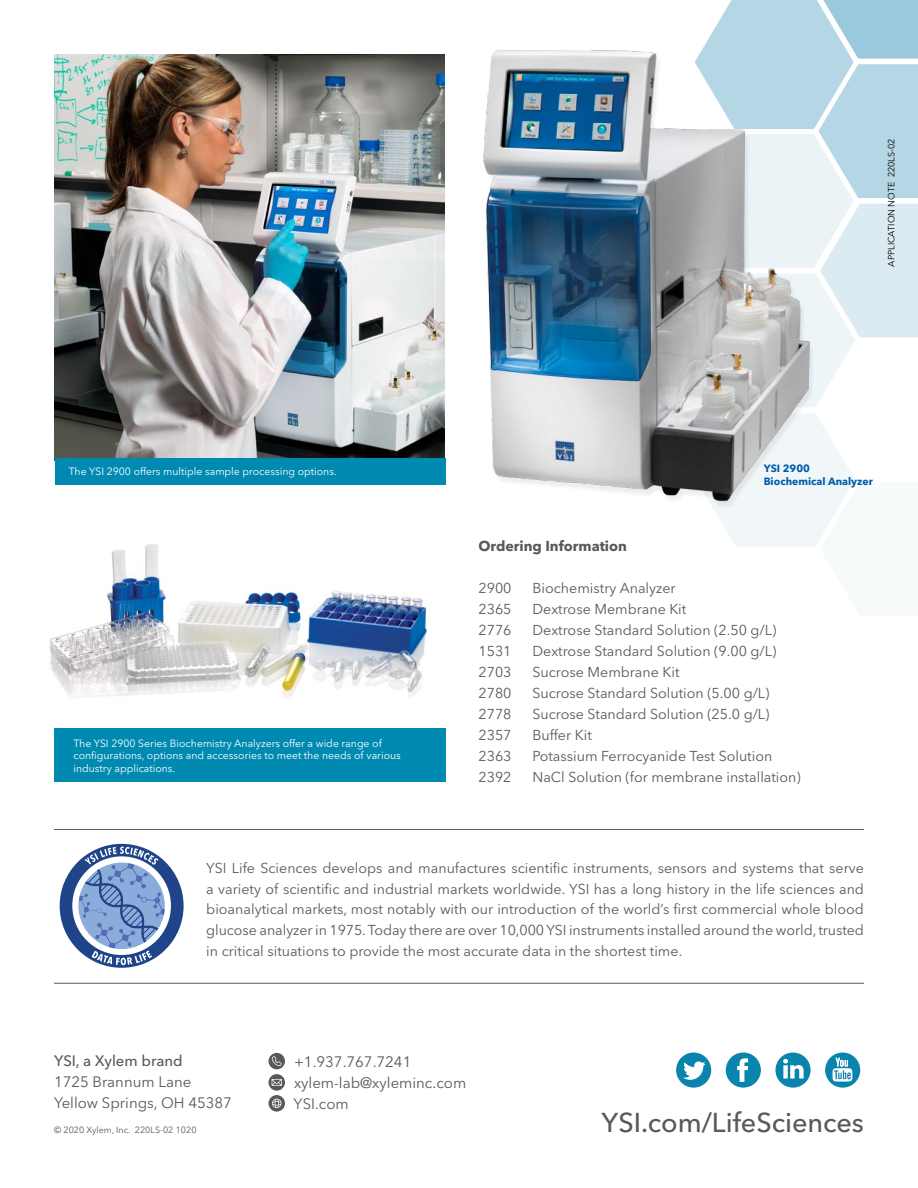
<style>
.page{position:relative;width:918px;height:1188px;background:#fff}
.page>*{position:absolute;margin:0;border:0;box-sizing:border-box;transform-origin:0 0}
.t1{font:500 27.15px "Avenir Next LT Pro";letter-spacing:-.005em;color:#58595b}
.t2{font:15px/21.1px "Avenir Next LT Pro";color:#58595b}
.t3{font:500 15px "Avenir Next LT Pro";color:#58595b}
.t4{font:14.25px/20.7px "Avenir Next LT Pro";color:#58595b;text-align:justify}
.t5{font:700 14.25px "Avenir Next LT Pro";color:#58595b}
.t6{font:10.5px/12.6px "Avenir Next LT Pro";color:#fff}
.t7{font:700 10.5px/12.6px "Avenir Next LT Pro";color:#005cab}
.t8{font:9px "Avenir Next LT Pro";color:#58595b}
.t9{font:9px "Avenir Next LT Pro";color:#000}
</style>
<div class="page">
<div style="left:676px;top:1053px;width:35px;height:35px;background:#0985ad;border-radius:50%"></div>
<svg style="left:683px;top:1061px;width:23px;height:19px"></svg>
<div style="left:726px;top:1053px;width:35px;height:35px;background:#0985ad;border-radius:50%"></div>
<svg style="left:737px;top:1058px;width:12px;height:24px"></svg>
<div style="left:775px;top:1053px;width:36px;height:35px;background:#0985ad;border-radius:50%"></div>
<svg style="left:783px;top:1059px;width:21px;height:20px"></svg>
<div style="left:825px;top:1053px;width:35px;height:35px;background:#0985ad;border-radius:50%"></div>
<svg style="left:833px;top:1058px;width:20px;height:24px"></svg>
<img style="left:54px;top:54px;width:338px;height:406px">
<svg style="left:718px;top:425px;width:137px;height:121px"></svg>
<svg style="left:711px;top:0;width:207px;height:395px"></svg>
<img style="left:392px;top:35px;width:430px;height:480px">
<img style="left:49px;top:544px;width:397px;height:185px">
<div style="left:54px;top:729px;width:392px;height:53px;background:#008ab1"></div>
<div style="left:55px;top:458px;width:391px;height:27px;background:#008ab1"></div>
<svg style="left:269px;top:1074px;width:16px;height:17px"></svg>
<svg style="left:272px;top:1079px;width:10px;height:7px"></svg>
<svg style="left:269px;top:1095px;width:16px;height:17px"></svg>
<svg style="left:272px;top:1099px;width:9px;height:9px"></svg>
<div style="left:268px;top:1053px;width:17px;height:16px;background:#58585a;border-radius:50%"></div>
<svg style="left:272px;top:1056px;width:10px;height:10px"></svg>
<svg style="left:60px;top:844px;width:124px;height:124px"></svg>
<hr style="left:54px;top:983px;width:810px;height:1px;background:#58595b">
<hr style="left:54px;top:829px;width:810px;height:1px;background:#58595b">
<p class="t9" style="left:886px;top:267px;width:129px;rotate:-90deg">APPLICATION NOTE 220LS-02</p>
<p class="t6" style="left:69px;top:465px;width:269px">The YSI 2900 offers multiple sample processing options.</p>
<p class="t6" style="left:73px;top:737px;width:329px">The YSI 2900 Series Biochemistry Analyzers offer a wide range of configurations, options and accessories to meet the needs of various industry applications.</p>
<p class="t7" style="left:764px;top:462px;width:111px">YSI 2900<br>Biochemical Analyzer</p>
<p class="t5" style="left:479px;top:538px;width:150px">Ordering Information</p>
<p class="t4" style="left:479px;top:578px;width:35px">2900</p>
<p class="t4" style="left:532px;top:578px;width:145px">Biochemistry Analyzer</p>
<p class="t4" style="left:479px;top:599px;width:35px">2365</p>
<p class="t4" style="left:532px;top:599px;width:155px">Dextrose Membrane Kit</p>
<p class="t4" style="left:479px;top:620px;width:35px">2776</p>
<p class="t4" style="left:532px;top:620px;width:245px">Dextrose Standard Solution (2.50 g/L)</p>
<p class="t4" style="left:479px;top:641px;width:35px">1531</p>
<p class="t4" style="left:532px;top:641px;width:245px">Dextrose Standard Solution (9.00 g/L)</p>
<p class="t4" style="left:479px;top:662px;width:35px">2703</p>
<p class="t4" style="left:532px;top:662px;width:149px">Sucrose Membrane Kit</p>
<p class="t4" style="left:479px;top:683px;width:35px">2780</p>
<p class="t4" style="left:532px;top:683px;width:239px">Sucrose Standard Solution (5.00 g/L)</p>
<p class="t4" style="left:479px;top:704px;width:35px">2778</p>
<p class="t4" style="left:532px;top:704px;width:239px">Sucrose Standard Solution (25.0 g/L)</p>
<p class="t4" style="left:479px;top:725px;width:35px">2357</p>
<p class="t4" style="left:532px;top:725px;width:61px">Buffer Kit</p>
<p class="t4" style="left:479px;top:746px;width:35px">2363</p>
<p class="t4" style="left:532px;top:746px;width:241px">Potassium Ferrocyanide Test Solution</p>
<p class="t4" style="left:479px;top:767px;width:35px">2392</p>
<p class="t4" style="left:532px;top:767px;width:270px">NaCl Solution (for membrane installation)</p>
<p class="t4" style="left:206px;top:858px;width:659px">YSI Life Sciences develops and manufactures scientific instruments, sensors and systems that serve a variety of scientific and industrial markets worldwide. YSI has a long history in the life sciences and bioanalytical markets, most notably with our introduction of the world’s first commercial whole blood glucose analyzer in 1975. Today there are over 10,000 YSI instruments installed around the world, trusted in critical situations to provide the most accurate data in the shortest time.</p>
<p class="t3" style="left:54px;top:1052px;width:130px">YSI, a Xylem brand</p>
<p class="t2" style="left:54px;top:1071px;width:179px">1725 Brannum Lane<br>Yellow Springs, OH 45387</p>
<p class="t8" style="left:54px;top:1125px;width:144px">© 2020 Xylem, Inc. 220LS-02 1020</p>
<p class="t2" style="left:294px;top:1051px;width:174px">+1.937.767.7241 xylem-lab@xyleminc.com<br>YSI.com</p>
<h1 class="t1" style="left:602px;top:1106px;width:264px">YSI.com/LifeSciences</h1>
</div>
